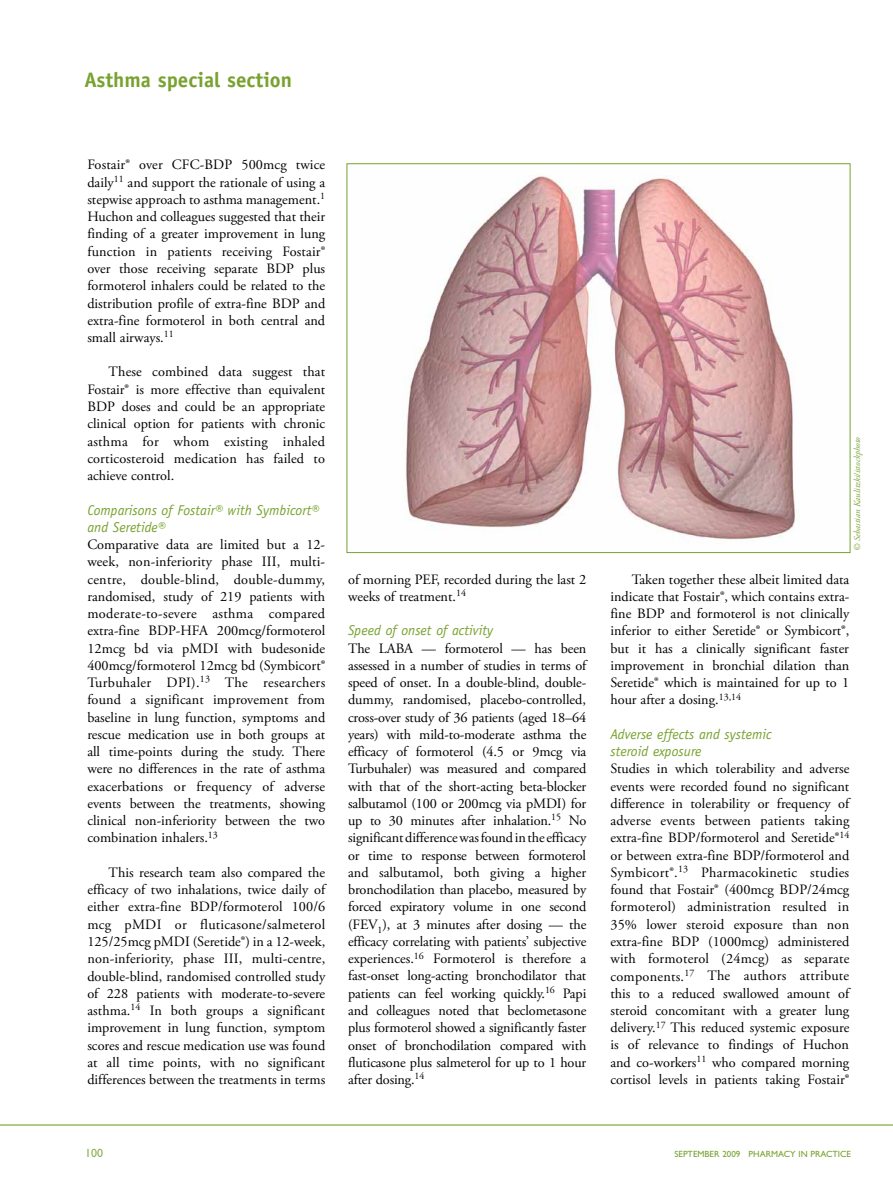
<style>
.page{position:relative;width:893px;height:1191px;background:#fff}
.page>*{position:absolute;margin:0;border:0;box-sizing:border-box;transform-origin:0 0}
.t1{font:700 21px "Officina Sans Std";color:#78a22f}
.t2{font:14.25px/17.2px "Adobe Garamond Pro";color:#000;text-align:justify}
.t3{font:italic 14.25px/17.2px "Officina Sans Std";color:#78a22f}
.t4{font:12px "Gill Sans Std";color:#90b051}
.t5{font:9px "Gill Sans Std";color:#78a22f}
.t6{font:italic 9px "Adobe Garamond Pro";color:#78a22f}
</style>
<div class="page">
<hr style="left:0;top:1124px;width:893px;height:1px;background:#78a22f">
<img style="left:403px;top:175px;width:392px;height:365px">
<h1 class="t1" style="left:84px;top:67px;width:209px">Asthma special section</h1>
<p class="t2" style="left:87px;top:157px;width:239px">Fostair® over CFC-BDP 500mcg twice daily<sup>11</sup> and support the rationale of using a stepwise approach to asthma management.<sup>1<br></sup>Huchon and colleagues suggested that their finding of a greater improvement in lung function in patients receiving Fostair® over those receiving separate BDP plus formoterol inhalers could be related to the distribution profile of extra-fine BDP and extra-fine formoterol in both central and small airways.<sup>11</sup></p>
<p class="t2" style="left:87px;top:364px;width:239px;text-indent:21px">These combined data suggest that Fostair® is more effective than equivalent BDP doses and could be an appropriate clinical option for patients with chronic asthma for whom existing inhaled corticosteroid medication has failed to achieve control.</p>
<p class="t3" style="left:87px;top:501px;width:233px">Comparisons of Fostair® with Symbicort® and Seretide®</p>
<p class="t2" style="left:87px;top:536px;width:239px">Comparative data are limited but a 12- week, non-inferiority phase III, multi&shy;centre, double-blind, double-dummy, randomised, study of 219 patients with moderate-to-severe asthma compared extra-fine BDP-HFA 200mcg/formoterol 12mcg bd via pMDI with budesonide 400mcg/formoterol 12mcg bd (Symbicort® Turbuhaler DPI).<sup>13</sup> The researchers found a significant improvement from baseline in lung function, symptoms and rescue medication use in both groups at all time-points during the study. There were no differences in the rate of asthma exacerbations or frequency of adverse events between the treatments, showing clinical non-inferiority between the two combination inhalers.<sup>13</sup></p>
<p class="t2" style="left:87px;top:864px;width:239px;text-indent:21px">This research team also compared the efficacy of two inhalations, twice daily of either extra-fine BDP/formoterol 100/6 mcg pMDI or fluticasone/salmeterol 125/25mcg pMDI (Seretide®) in a 12-week, non-inferiority, phase III, multi-centre, double-blind, randomised controlled study of 228 patients with moderate-to-severe asthma.<sup>14</sup> In both groups a significant improvement in lung function, symptom scores and rescue medication use was found at all time points, with no significant differences between the treatments in terms</p>
<p class="t2" style="left:348px;top:571px;width:240px">of morning PEF, recorded during the last 2 weeks of treatment.<sup>14</sup></p>
<p class="t3" style="left:348px;top:622px;width:147px">Speed of onset of activity</p>
<p class="t2" style="left:348px;top:640px;width:240px">The LABA — formoterol — has been assessed in a number of studies in terms of speed of onset. In a double-blind, double&shy;dummy, randomised, placebo-controlled, cross-over study of 36 patients (aged 18–64 years) with mild-to-moderate asthma the efficacy of formoterol (4.5 or 9mcg via Turbuhaler) was measured and compared with that of the short-acting beta-blocker salbutamol (100 or 200mcg via pMDI) for up to 30 minutes after inhalation.<sup>15</sup> No significant difference was found in the efficacy or time to response between formoterol and salbutamol, both giving a higher bronchodilation than placebo, measured by forced expiratory volume in one second (FEV<sub>1</sub>), at 3 minutes after dosing — the efficacy correlating with patients’ subjective experiences.<sup>16</sup> Formoterol is therefore a fast-onset long-acting bronchodilator that patients can feel working quickly.<sup>16</sup> Papi and colleagues noted that beclometasone plus formoterol showed a significantly faster onset of bronchodilation compared with fluticasone plus salmeterol for up to 1 hour after dosing.<sup>14</sup></p>
<p class="t6" style="left:852px;top:551px;width:115px;rotate:-90deg">© Sebastian Kaulitzki/istockphoto</p>
<p class="t2" style="left:610px;top:571px;width:240px;text-indent:21px">Taken together these albeit limited data indicate that Fostair®, which contains extra&shy;fine BDP and formoterol is not clinically inferior to either Seretide® or Symbicort®, but it has a clinically significant faster improvement in bronchial dilation than Seretide® which is maintained for up to 1 hour after a dosing.<sup>13,14</sup></p>
<p class="t3" style="left:610px;top:725px;width:163px">Adverse effects and systemic steroid exposure</p>
<p class="t2" style="left:610px;top:760px;width:241px">Studies in which tolerability and adverse events were recorded found no significant difference in tolerability or frequency of adverse events between patients taking extra-fine BDP/formoterol and Seretide®<sup>14 </sup>or between extra-fine BDP/formoterol and Symbicort®.<sup>13</sup> Pharmacokinetic studies found that Fostair® (400mcg BDP/24mcg formoterol) administration resulted in 35% lower steroid exposure than non extra-fine BDP (1000mcg) administered with formoterol (24mcg) as separate components.<sup>17</sup> The authors attribute this to a reduced swallowed amount of steroid concomitant with a greater lung delivery.<sup>17</sup> This reduced systemic exposure is of relevance to findings of Huchon and co-workers<sup>11</sup> who compared morning cortisol levels in patients taking Fostair®</p>
<p class="t4" style="left:85px;top:1146px;width:19px">100</p>
<p class="t5" style="left:674px;top:1148px;width:178px">SEPTEMBER 2009 PHARMACY IN PRACTICE</p>
</div>
